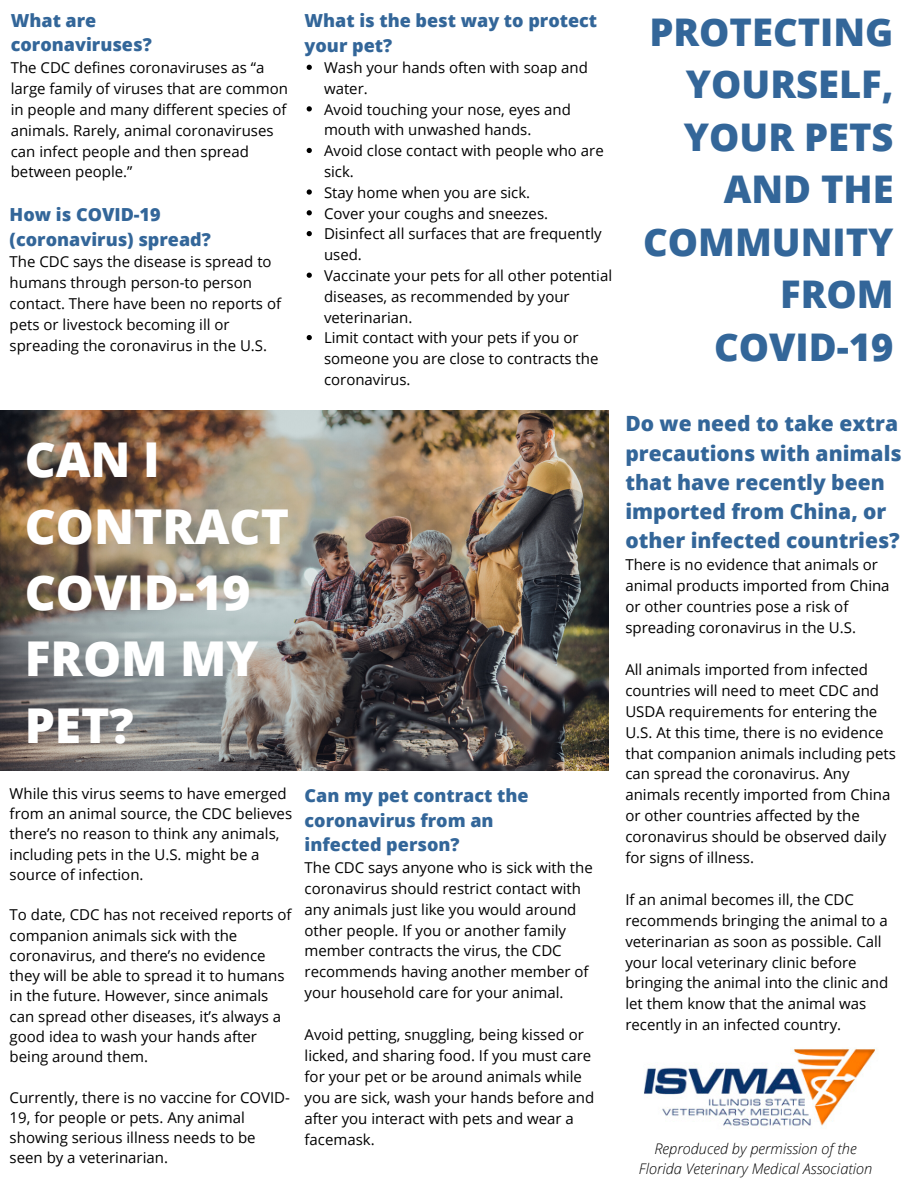
<style>
.page{position:relative;width:918px;height:1188px;background:#fff}
.page>*{position:absolute;margin:0;border:0;box-sizing:border-box;transform-origin:0 0}
.t1{font:800 48px/66.3px "Open Sans";color:#fff}
.t2{font:800 38.1px/52.5px "Open Sans";color:#369;text-align:right}
.t3{font:800 21px/29.1px "Open Sans";color:#369}
.t4{font:800 18px/24.6px "Open Sans";color:#369}
.t5{font:15px/20.9px "Open Sans";color:#000}
.t6{font:italic 300 14.55px/20.1px "Open Sans";color:#000;text-align:center}
</style>
<div class="page">
<img style="left:0;top:411px;width:608px;height:360px">
<svg style="left:307px;top:65px;width:5px;height:5px"></svg>
<svg style="left:307px;top:106px;width:5px;height:5px"></svg>
<svg style="left:307px;top:148px;width:5px;height:5px"></svg>
<svg style="left:307px;top:189px;width:5px;height:6px"></svg>
<svg style="left:307px;top:210px;width:5px;height:5px"></svg>
<svg style="left:307px;top:231px;width:5px;height:5px"></svg>
<svg style="left:307px;top:273px;width:5px;height:5px"></svg>
<svg style="left:307px;top:335px;width:5px;height:5px"></svg>
<img style="left:643px;top:1049px;width:234px;height:79px">
<p class="t4" style="left:11px;top:7px;width:142px">What are coronaviruses?</p>
<p class="t5" style="left:11px;top:57px;width:279px">The CDC defines coronaviruses as “a large family of viruses that are common in people and many different species of animals. Rarely, animal coronaviruses can infect people and then spread between people.”</p>
<p class="t4" style="left:10px;top:202px;width:203px">How is COVID-19 (coronavirus) spread?</p>
<p class="t5" style="left:10px;top:251px;width:273px">The CDC says the disease is spread to humans through person-to person contact. There have been no reports of pets or livestock becoming ill or spreading the coronavirus in the U.S.</p>
<h1 class="t1" style="left:25px;top:426px;width:266px">CAN I<br>CONTRACT<br>COVID-19<br>FROM MY<br>PET?</h1>
<p class="t5" style="left:10px;top:783px;width:284px;line-height:20.2px">While this virus seems to have emerged from an animal source, the CDC believes there’s no reason to think any animals, including pets in the U.S. might be a source of infection.</p>
<p class="t5" style="left:10px;top:905px;width:283px;line-height:20.2px">To date, CDC has not received reports of companion animals sick with the coronavirus, and there’s no evidence they will be able to spread it to humans in the future. However, since animals can spread other diseases, it’s always a good idea to wash your hands after being around them.</p>
<p class="t5" style="left:10px;top:1087px;width:282px;line-height:20.2px">Currently, there is no vaccine for COVID-19, for people or pets. Any animal showing serious illness needs to be seen by a veterinarian.</p>
<p class="t4" style="left:305px;top:8px;width:294px">What is the best way to protect your pet?</p>
<h2 class="t2" style="left:643px;top:5px;width:252px">PROTECTING<br>YOURSELF,<br>YOUR PETS<br>AND THE<br>COMMUNITY<br>FROM<br>COVID-19</h2>
<p class="t5" style="left:324px;top:57px;width:290px">Wash your hands often with soap and water.<br>Avoid touching your nose, eyes and mouth with unwashed hands.<br>Avoid close contact with people who are sick.<br>Stay home when you are sick.<br>Cover your coughs and sneezes.<br>Disinfect all surfaces that are frequently used.<br>Vaccinate your pets for all other potential diseases, as recommended by your veterinarian.<br>Limit contact with your pets if you or someone you are close to contracts the coronavirus.</p>
<p class="t4" style="left:305px;top:783px;width:225px">Can my pet contract the coronavirus from an infected person?</p>
<p class="t5" style="left:305px;top:857px;width:290px">The CDC says anyone who is sick with the coronavirus should restrict contact with any animals just like you would around other people. If you or another family member contracts the virus, the CDC recommends having another member of your household care for your animal.</p>
<p class="t5" style="left:305px;top:1024px;width:291px">Avoid petting, snuggling, being kissed or licked, and sharing food. If you must care for your pet or be around animals while you are sick, wash your hands before and after you interact with pets and wear a facemask.</p>
<h3 class="t3" style="left:625px;top:409px;width:278px">Do we need to take extra precautions with animals that have recently been imported from China, or other infected countries?</h3>
<p class="t5" style="left:625px;top:554px;width:266px">There is no evidence that animals or animal products imported from China or other countries pose a risk of spreading coronavirus in the U.S.</p>
<p class="t5" style="left:625px;top:659px;width:272px">All animals imported from infected countries will need to meet CDC and USDA requirements for entering the U.S. At this time, there is no evidence that companion animals including pets can spread the coronavirus. Any animals recently imported from China or other countries affected by the coronavirus should be observed daily for signs of illness.</p>
<p class="t5" style="left:625px;top:889px;width:264px">If an animal becomes ill, the CDC recommends bringing the animal to a veterinarian as soon as possible. Call your local veterinary clinic before bringing the animal into the clinic and let them know that the animal was recently in an infected country.</p>
<p class="t6" style="left:639px;top:1139px;width:235px">Reproduced by permission of the<br>Florida Veterinary Medical Association</p>
</div>
